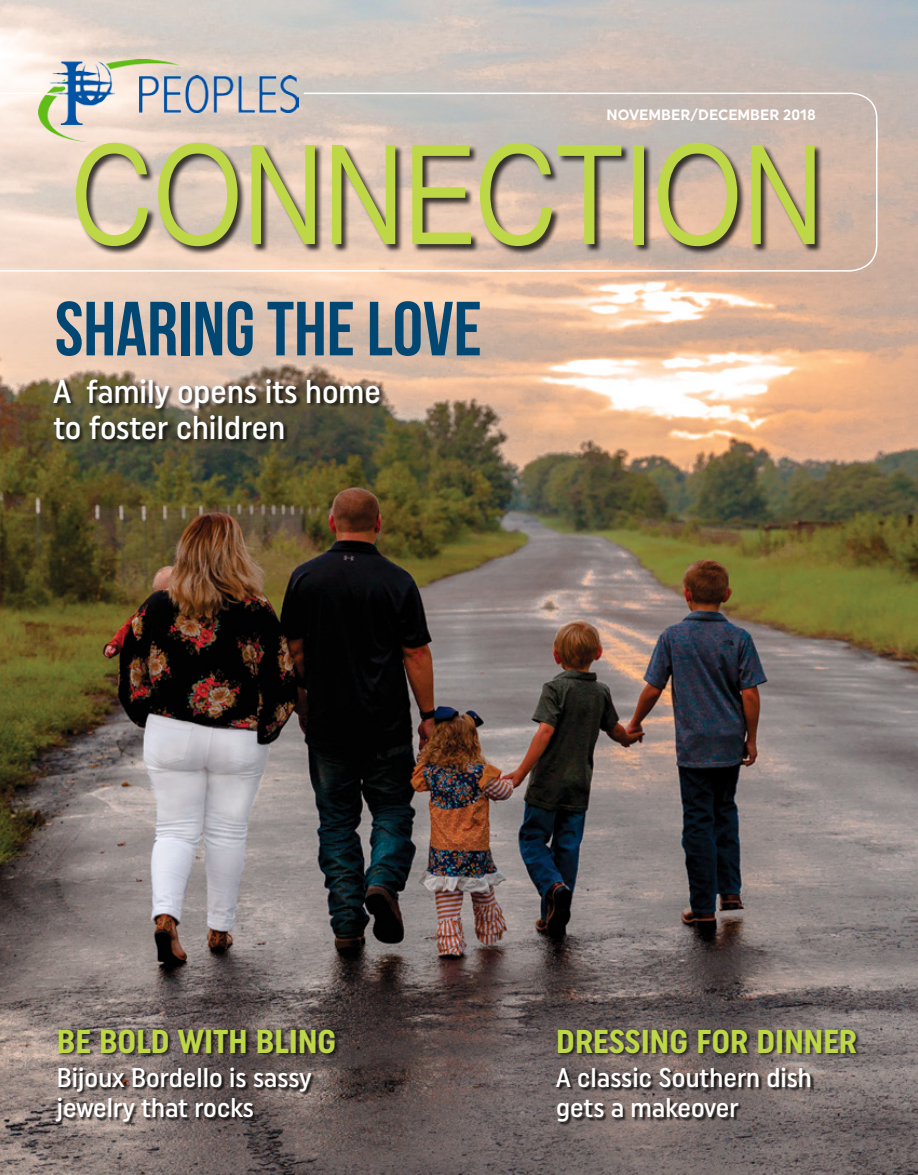
<style>
.page{position:relative;width:918px;height:1175px;background:#fff}
.page>*{position:absolute;margin:0;border:0;box-sizing:border-box;transform-origin:0 0}
.t1{font:138.6px "N Haas Grotesk DS Pro 55 Rg";letter-spacing:.015em;color:#bed747;scale:.82 1}
.t2{font:700 76.5px "Bebas Neue";color:#004773}
.t3{font:500 33px/36px "Uniform Condensed";color:#fff}
.t4{font:700 33px "Uniform Condensed";color:#bed747}
.t5{font:500 27px/30px "Uniform Condensed";color:#fff}
.t6{font:700 15px "Uniform";color:#fff;scale:.95 1}
</style>
<div class="page">
<img style="left:0;top:0;width:918px;height:1174px">
<div style="left:53px;top:379px;width:332px;height:67px;background:#000;opacity:.75"></div>
<div style="left:55px;top:1068px;width:261px;height:58px;background:#000;opacity:.75"></div>
<div style="left:58px;top:1027px;width:282px;height:31px;background:#000;opacity:.75"></div>
<div style="left:557px;top:1068px;width:257px;height:58px;background:#000;opacity:.75"></div>
<div style="left:557px;top:1027px;width:305px;height:31px;background:#000;opacity:.75"></div>
<svg style="left:0;top:129px;width:878px;height:143px;background:#bda799"></svg>
<img style="left:182px;top:76px;width:116px;height:36px">
<img style="left:38px;top:60px;width:144px;height:81px">
<img style="left:49px;top:62px;width:65px;height:63px">
<svg style="left:302px;top:92px;width:576px;height:58px;background:#c8bdb6"></svg>
<hr style="left:0;top:93px;width:40px;height:1px;background:#fff">
<p class="t6" style="left:607px;top:106px;width:222px">NOVEMBER/DECEMBER 2018</p>
<h1 class="t1" style="left:71px;top:117px;width:917px">CONNECTION</h1>
<h2 class="t2" style="left:55px;top:287px;width:429px">SHARING THE LOVE</h2>
<p class="t3" style="left:54px;top:373px;width:329px">A family opens its home to foster children</p>
<p class="t4" style="left:57px;top:1021px;width:281px">BE BOLD WITH BLING</p>
<p class="t5" style="left:57px;top:1062px;width:256px">Bijoux Bordello is sassy jewelry that rocks</p>
<p class="t4" style="left:556px;top:1021px;width:302px">DRESSING FOR DINNER</p>
<p class="t5" style="left:556px;top:1062px;width:257px">A classic Southern dish gets a makeover</p>
</div>
